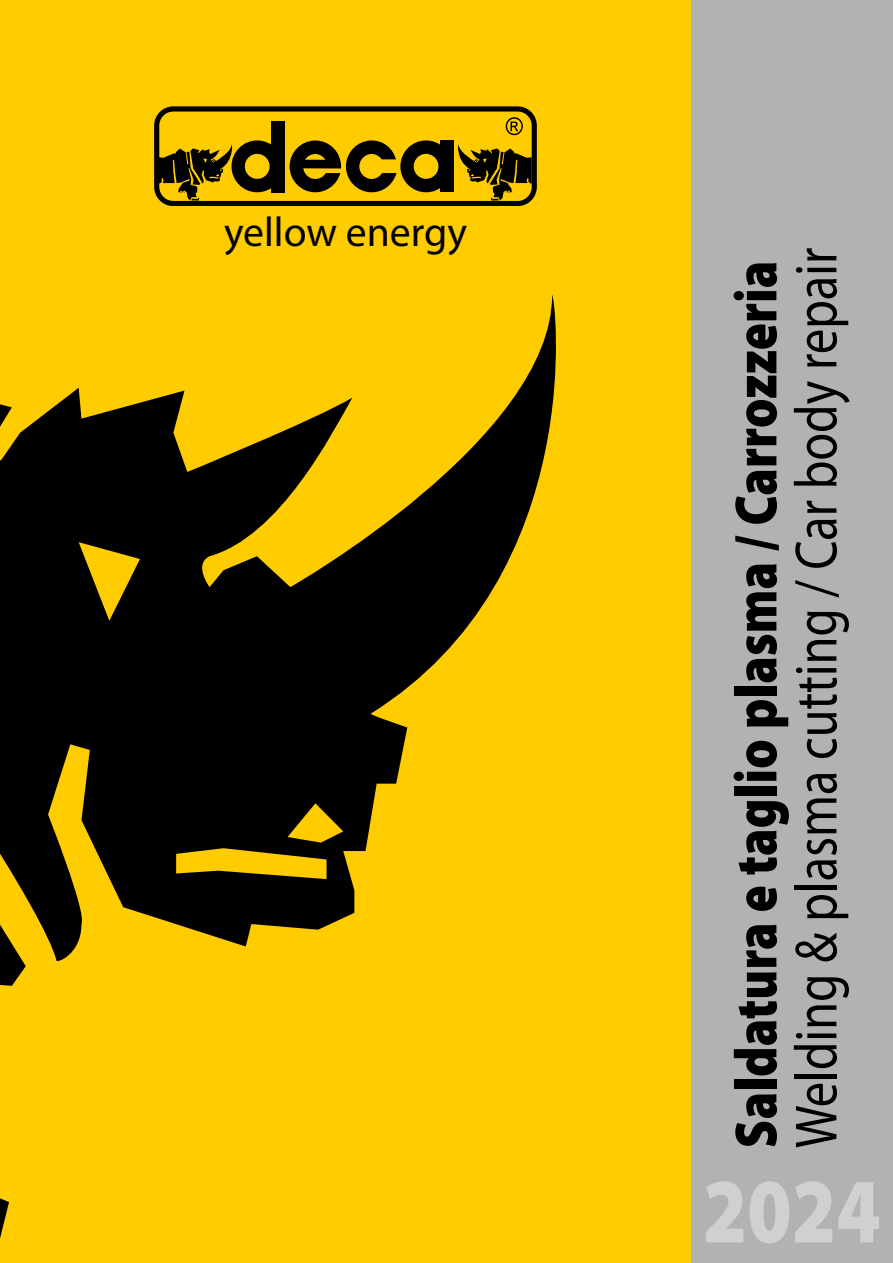
<style>
.page{position:relative;width:893px;height:1263px;background:#fc0}
.page>*{position:absolute;margin:0;border:0;box-sizing:border-box;transform-origin:0 0}
.t1{font:900 92.55px "Myriad Pro";color:#d0d1cf;scale:.84 1}
.t2{font:60px "Myriad Pro";color:#000;scale:.84 1}
.t3{font:900 60px "Myriad Pro";color:#000;scale:.84 1}
.t4{font:41.7px "Myriad Pro";color:#000}
</style>
<div class="page">
<svg style="left:26px;top:295px;width:530px;height:666px;fill:#000"></svg>
<svg style="left:0;top:404px;width:26px;height:835px"></svg>
<div style="left:691px;top:0;width:202px;height:1263px;background:#b1b3b0"></div>
<svg style="left:154px;top:106px;width:383px;height:99px"></svg>
<p class="t4" style="left:224px;top:206px;width:244px">yellow energy</p>
<p class="t2" style="left:779px;top:1148px;width:1074px;rotate:-90deg">Welding &amp; plasma cutting / Car body repair</p>
<p class="t3" style="left:716px;top:1148px;width:1058px;rotate:-90deg">Saldatura e taglio plasma / Carrozzeria</p>
<h1 class="t1" style="left:703px;top:1149px;width:213px">2024</h1>
</div>
